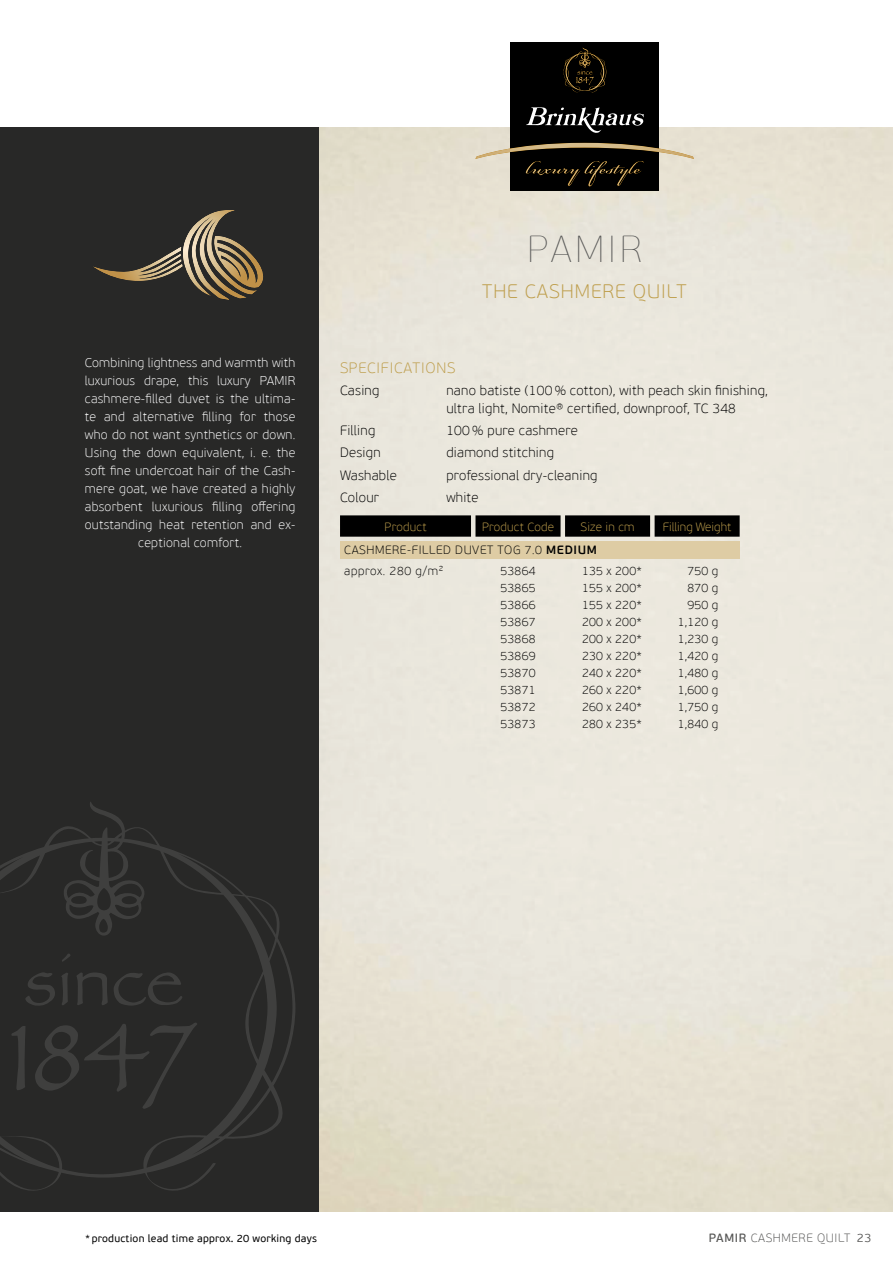
<style>
.page{position:relative;width:893px;height:1263px;background:#fff}
.page>*{position:absolute;margin:0;border:0;box-sizing:border-box;transform-origin:0 0}
.t1{font:37.5px "PF Beau Sans Pro X Thin";letter-spacing:.1em;color:#575756}
.t2{font:100 19.5px "PF Beau Sans Pro";letter-spacing:.05em;color:#be9e4c}
.t3{font:100 15px "PF Beau Sans Pro";letter-spacing:.05em;color:#be9e4c}
.t4{font:100 13.5px/22.2px "PF Beau Sans Pro";letter-spacing:.02em;color:#000}
.t5{font:100 12.75px/18px "PF Beau Sans Pro";letter-spacing:.02em;color:#fff;text-align:center}
.t6{font:100 12px "PF Beau Sans Pro";letter-spacing:.02em;color:#000}
.t7{font:100 12px/20.9px "PF Beau Sans Pro";letter-spacing:.05em;color:#000}
.t8{font:100 12px "PF Beau Sans Pro";letter-spacing:.02em;color:#be9e4c}
.t9{font:100 12px "PF Beau Sans Pro";letter-spacing:.05em;color:#575756}
.t10{font:100 12px "PF Beau Sans Pro";color:#be9e4c}
.t11{font:300 12px "PF Beau Sans Pro";color:#575756}
.t12{font:10.5px "PF Beau Sans Pro";letter-spacing:.02em;color:#000}
.s1{font-weight:600}
.s2{font-family:"PF Beau Sans Pro Bbook";font-weight:400}
</style>
<div class="page">
<div style="left:510px;top:43px;width:149px;height:148px;background:#000"></div>
<svg style="left:526px;top:107px;width:118px;height:26px"></svg>
<svg style="left:475px;top:143px;width:219px;height:43px"></svg>
<svg style="left:563px;top:47px;width:43px;height:46px"></svg>
<div style="left:0;top:128px;width:319px;height:1084px;background:#282827"></div>
<svg style="left:0;top:802px;width:295px;height:389px"></svg>
<svg style="left:340px;top:515px;width:400px;height:22px"></svg>
<div style="left:340px;top:541px;width:400px;height:17px;background:#decca4"></div>
<svg style="left:93px;top:210px;width:170px;height:90px"></svg>
<p class="t5" style="left:85px;top:354px;width:212px">Combining lightness and warmth with luxurious drape, this luxury PAMIR cashmere-filled duvet is the ultima&shy;te and alternative filling for those who do not want synthetics or down.<br>Using the down equivalent, i. e. the soft fine undercoat hair of the Cash&shy;mere goat, we have created a highly absorbent luxurious filling offering outstanding heat retention and ex&shy;ceptional comfort.</p>
<h1 class="t1" style="left:527px;top:235px;width:116px">PAMIR</h1>
<h2 class="t2" style="left:482px;top:283px;width:206px">THE CASHMERE QUILT</h2>
<p class="t3" style="left:340px;top:361px;width:117px">SPECIFICATIONS</p>
<p class="t4" style="left:340px;top:380px;width:41px">Casing</p>
<p class="t4" style="left:340px;top:420px;width:58px">Filling<br>Design<br>Washable<br>Colour</p>
<p class="t4" style="left:446px;top:381px;width:323px;line-height:18px">nano batiste (100 % cotton), with peach skin finishing, ultra light, Nomite® certified, downproof, TC 348</p>
<p class="t4" style="left:446px;top:420px;width:153px">100 % pure cashmere diamond stitching professional dry-cleaning white</p>
<p class="t8" style="left:385px;top:521px;width:43px">Product</p>
<p class="t8" style="left:482px;top:521px;width:74px">Product Code</p>
<p class="t8" style="left:581px;top:521px;width:56px">Size in cm</p>
<p class="t10" style="left:663px;top:521px;width:70px">Filling Weight</p>
<p class="t7" style="left:344px;top:540px;width:254px">CASHMERE-FILLED DUVET TOG 7.0 <span class="s1">MEDIUM </span>approx. 280 g/m²</p>
<p class="t6" style="left:500px;top:566px;width:37px">53864</p>
<p class="t6" style="left:582px;top:566px;width:61px">135 x 200*</p>
<p class="t6" style="left:687px;top:566px;width:32px">750 g</p>
<p class="t6" style="left:500px;top:583px;width:37px">53865</p>
<p class="t6" style="left:582px;top:583px;width:61px">155 x 200*</p>
<p class="t6" style="left:687px;top:583px;width:32px">870 g</p>
<p class="t6" style="left:500px;top:600px;width:37px">53866</p>
<p class="t6" style="left:582px;top:600px;width:61px">155 x 220*</p>
<p class="t6" style="left:687px;top:600px;width:32px">950 g</p>
<p class="t6" style="left:500px;top:617px;width:37px">53867</p>
<p class="t6" style="left:582px;top:617px;width:61px">200 x 200*</p>
<p class="t6" style="left:678px;top:617px;width:42px">1,120 g</p>
<p class="t6" style="left:500px;top:634px;width:37px">53868</p>
<p class="t6" style="left:582px;top:634px;width:61px">200 x 220*</p>
<p class="t6" style="left:678px;top:634px;width:42px">1,230 g</p>
<p class="t6" style="left:500px;top:651px;width:37px">53869</p>
<p class="t6" style="left:582px;top:651px;width:61px">230 x 220*</p>
<p class="t6" style="left:678px;top:651px;width:42px">1,420 g</p>
<p class="t6" style="left:500px;top:668px;width:37px">53870</p>
<p class="t6" style="left:582px;top:668px;width:61px">240 x 220*</p>
<p class="t6" style="left:678px;top:668px;width:42px">1,480 g</p>
<p class="t6" style="left:500px;top:685px;width:37px">53871</p>
<p class="t6" style="left:582px;top:685px;width:61px">260 x 220*</p>
<p class="t6" style="left:678px;top:685px;width:42px">1,600 g</p>
<p class="t6" style="left:500px;top:702px;width:37px">53872</p>
<p class="t6" style="left:582px;top:702px;width:61px">260 x 240*</p>
<p class="t6" style="left:678px;top:702px;width:42px">1,750 g</p>
<p class="t6" style="left:500px;top:719px;width:37px">53873</p>
<p class="t6" style="left:582px;top:719px;width:61px">280 x 235*</p>
<p class="t6" style="left:678px;top:719px;width:42px">1,840 g</p>
<p class="t9" style="left:709px;top:1232px;width:143px"><span class="s2">PAMIR</span> CASHMERE QUILT</p>
<p class="t12" style="left:85px;top:1234px;width:233px">* production lead time approx. 20 working days</p>
<p class="t11" style="left:857px;top:1230px;width:16px">23</p>
</div>
